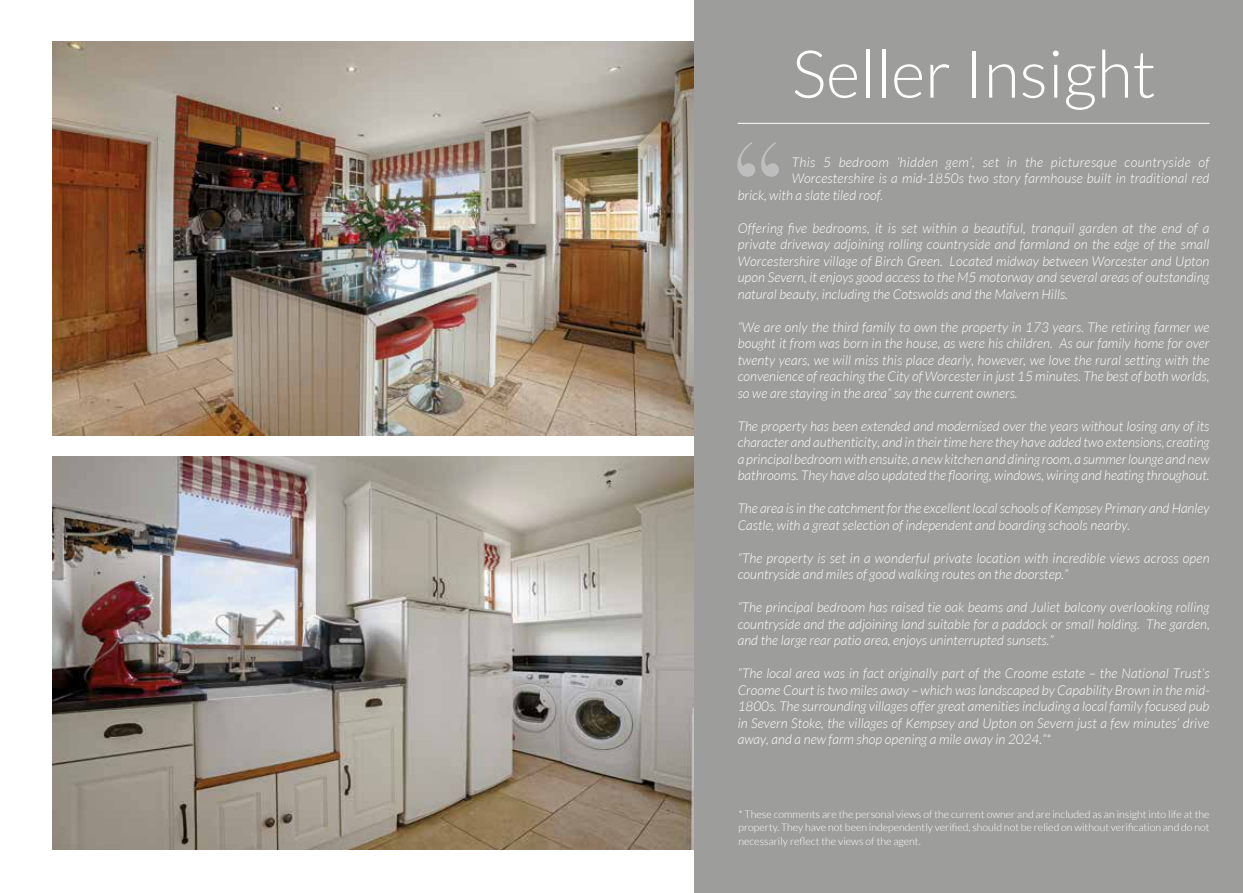
<style>
.page{position:relative;width:1243px;height:893px;background:#fff}
.page>*{position:absolute;margin:0;border:0;box-sizing:border-box;transform-origin:0 0}
.t1{font:300 66px "Lato";color:#fff}
.t2{font:italic 300 13.5px/16.5px "Lato";color:#fff;text-align:justify}
.t3{font:italic 300 13.5px "Lato";letter-spacing:.025em;color:#fff}
.t4{font:300 10.5px/13.5px "Lato";color:#fff;text-align:justify}
</style>
<div class="page">
<img style="left:52px;top:42px;width:642px;height:393px">
<img style="left:52px;top:456px;width:642px;height:394px">
<div style="left:694px;top:0;width:548px;height:893px;background:#9d9d9c"></div>
<hr style="left:737px;top:123px;width:472px;height:1px;background:#fff">
<svg style="left:737px;top:142px;width:42px;height:35px"></svg>
<h1 class="t1" style="left:791px;top:39px;width:366px">Seller Insight</h1>
<p class="t3" style="left:791px;top:155px;width:419px">This 5 bedroom ‘hidden gem’, set in the picturesque countryside of</p>
<p class="t2" style="left:791px;top:171px;width:419px">Worcestershire is a mid-1850s two story farmhouse built in traditional red</p>
<p class="t2" style="left:737px;top:187px;width:147px">brick, with a slate tiled roof.</p>
<p class="t2" style="left:737px;top:220px;width:473px">Offering five bedrooms, it is set within a beautiful, tranquil garden at the end of a private driveway adjoining rolling countryside and farmland on the edge of the small Worcestershire village of Birch Green. Located midway between Worcester and Upton upon Severn, it enjoys good access to the M5 motorway and several areas of outstanding natural beauty, including the Cotswolds and the Malvern Hills.</p>
<p class="t2" style="left:737px;top:319px;width:473px">“We are only the third family to own the property in 173 years. The retiring farmer we bought it from was born in the house, as were his children. As our family home for over twenty years, we will miss this place dearly, however, we love the rural setting with the convenience of reaching the City of Worcester in just 15 minutes. The best of both worlds, so we are staying in the area” say the current owners.</p>
<p class="t2" style="left:737px;top:418px;width:473px">The property has been extended and modernised over the years without losing any of its character and authenticity, and in their time here they have added two extensions, creating a principal bedroom with ensuite, a new kitchen and dining room, a summer lounge and new bathrooms. They have also updated the flooring, windows, wiring and heating throughout.</p>
<p class="t2" style="left:737px;top:501px;width:473px">The area is in the catchment for the excellent local schools of Kempsey Primary and Hanley<br>Castle, with a great selection of independent and boarding schools nearby.</p>
<p class="t2" style="left:737px;top:550px;width:473px">“The property is set in a wonderful private location with incredible views across open countryside and miles of good walking routes on the doorstep.”</p>
<p class="t2" style="left:737px;top:600px;width:473px">“The principal bedroom has raised tie oak beams and Juliet balcony overlooking rolling countryside and the adjoining land suitable for a paddock or small holding. The garden, and the large rear patio area, enjoys uninterrupted sunsets.”</p>
<p class="t2" style="left:737px;top:666px;width:473px">“The local area was in fact originally part of the Croome estate – the National Trust’s Croome Court is two miles away – which was landscaped by Capability Brown in the mid-1800s. The surrounding villages offer great amenities including a local family focused pub in Severn Stoke, the villages of Kempsey and Upton on Severn just a few minutes’ drive away, and a new farm shop opening a mile away in 2024.”*</p>
<p class="t4" style="left:738px;top:807px;width:472px">* These comments are the personal views of the current owner and are included as an insight into life at the property. They have not been independently verified, should not be relied on without verification and do not necessarily reflect the views of the agent.</p>
</div>
